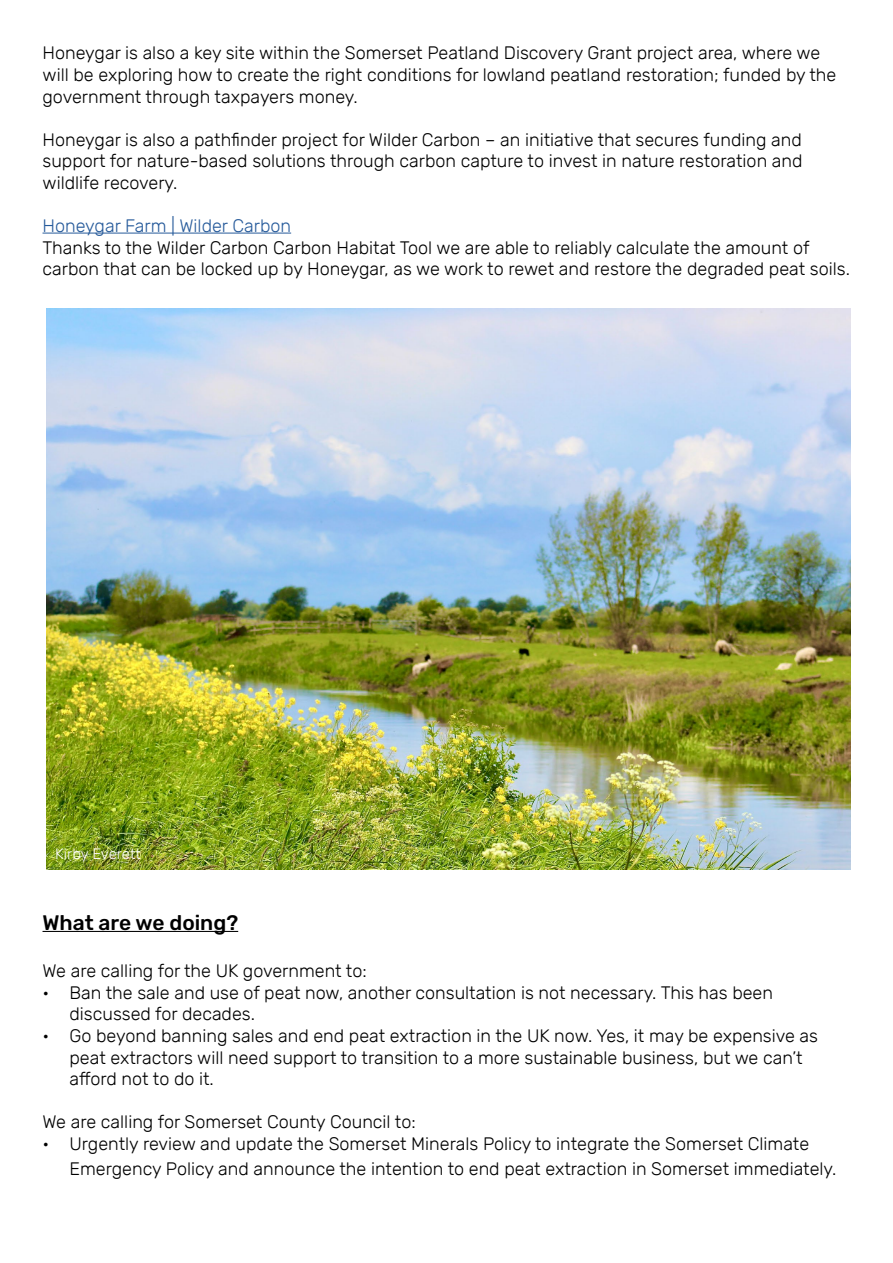
<style>
.page{position:relative;width:893px;height:1263px;background:#fff}
.page>*{position:absolute;margin:0;border:0;box-sizing:border-box;transform-origin:0 0}
.t1{font:500 21px "Rubik";color:#000}
.t2{font:300 18px/21.6px "Rubik";color:#000}
.t3{font:300 18px "Rubik";color:#275b9b}
.t4{font:300 15px "Rubik";color:#fff}
</style>
<div class="page">
<hr style="left:43px;top:233px;width:248px;height:1px;background:#275b9b">
<hr style="left:43px;top:931px;width:195px;height:1px;background:#000">
<img style="left:47px;top:308px;width:803px;height:562px">
<p class="t2" style="left:43px;top:43px;width:795px">Honeygar is also a key site within the Somerset Peatland Discovery Grant project area, where we will be exploring how to create the right conditions for lowland peatland restoration; funded by the government through taxpayers money.</p>
<p class="t2" style="left:43px;top:129px;width:762px;text-align:justify">Honeygar is also a pathfinder project for Wilder Carbon – an initiative that secures funding and support for nature-based solutions through carbon capture to invest in nature restoration and wildlife recovery.</p>
<p class="t3" style="left:43px;top:216px;width:250px">Honeygar Farm | Wilder Carbon</p>
<p class="t2" style="left:43px;top:237px;width:809px">Thanks to the Wilder Carbon Carbon Habitat Tool we are able to reliably calculate the amount of carbon that can be locked up by Honeygar, as we work to rewet and restore the degraded peat soils.</p>
<p class="t4" style="left:55px;top:845px;width:87px">Kirby Everett</p>
<p class="t1" style="left:43px;top:911px;width:197px">What are we doing?</p>
<p class="t2" style="left:43px;top:960px;width:326px">We are calling for the UK government to:</p>
<p class="t2" style="left:70px;top:982px;width:705px;text-indent:-27px">• Ban the sale and use of peat now, another consultation is not necessary. This has been discussed for decades.</p>
<p class="t2" style="left:70px;top:1025px;width:750px;text-indent:-27px">• Go beyond banning sales and end peat extraction in the UK now. Yes, it may be expensive as peat extractors will need support to transition to a more sustainable business, but we can’t afford not to do it.</p>
<p class="t2" style="left:43px;top:1112px;width:375px">We are calling for Somerset County Council to:</p>
<p class="t2" style="left:70px;top:1131px;width:768px;line-height:25.2px;text-indent:-27px">• Urgently review and update the Somerset Minerals Policy to integrate the Somerset Climate<br>Emergency Policy and announce the intention to end peat extraction in Somerset immediately.</p>
</div>
